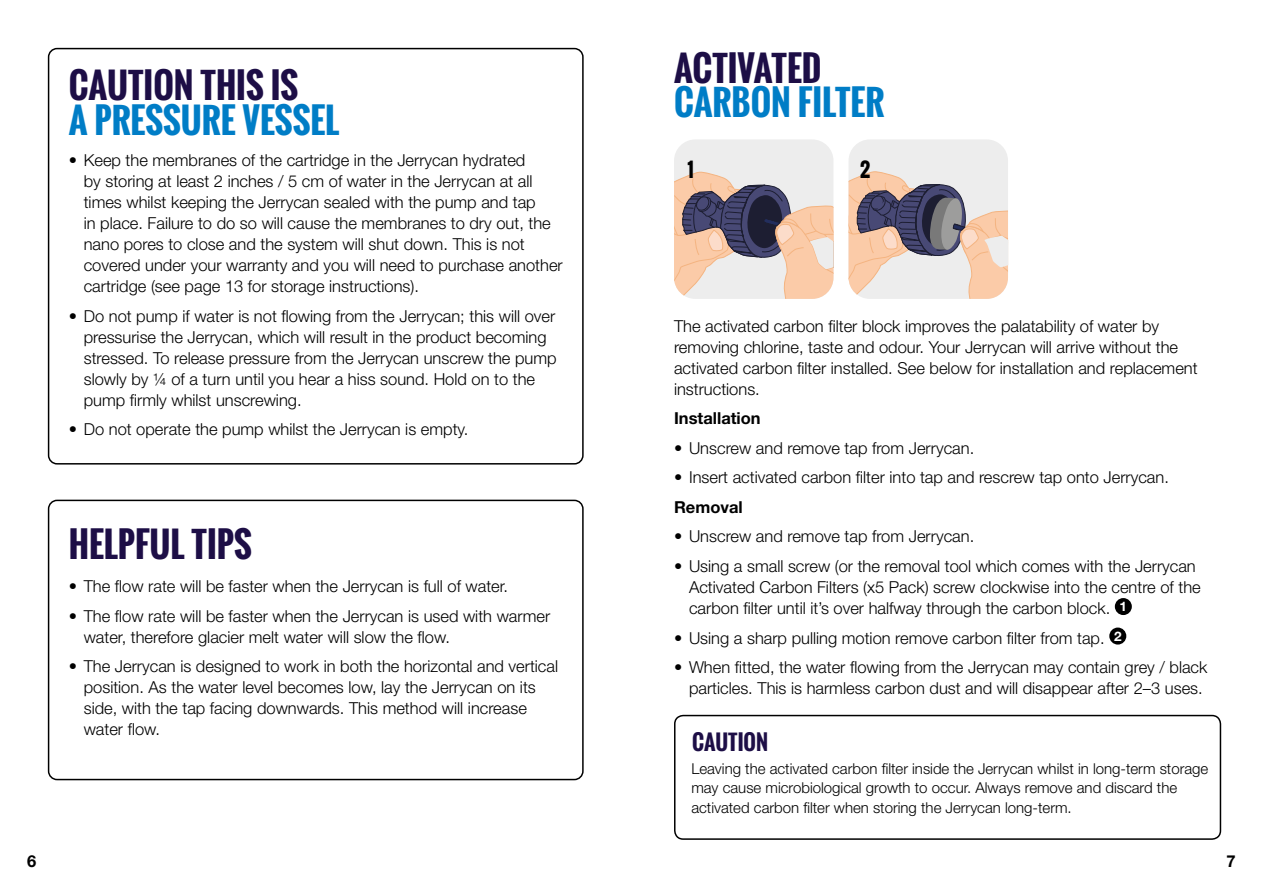
<style>
.page{position:relative;width:1263px;height:893px;background:#fff}
.page>*{position:absolute;margin:0;border:0;box-sizing:border-box;transform-origin:0 0}
.t1{font:700 34.5px "Oswald";color:#1d0e46}
.t2{font:700 34.5px "Oswald";color:#007dc6}
.t3{font:700 21px "Oswald";color:#1d0e46}
.t4{font:700 19.5px "Oswald";color:#000}
.t5{font:300 16.5px/21px "Helvetica Neue LT Std";color:#000}
.t6{font:700 16.5px "Helvetica Neue LT Std";color:#000}
.t7{font:300 15px/19.5px "Helvetica Neue LT Std";color:#000}
</style>
<div class="page">
<div style="left:1115px;top:598px;width:17px;height:17px;background:#000;border-radius:50%"></div>
<div style="left:1109px;top:628px;width:17px;height:17px;background:#000;border-radius:50%"></div>
<div style="left:48px;top:48px;width:536px;height:417px;border:2px solid #000;border-radius:9px"></div>
<div style="left:48px;top:500px;width:536px;height:280px;border:2px solid #000;border-radius:9px"></div>
<div style="left:848px;top:139px;width:160px;height:160px;background:#ededed;border-radius:21px"></div>
<svg style="left:848px;top:171px;width:161px;height:128px"></svg>
<div style="left:674px;top:139px;width:159px;height:160px;background:#ededed;border-radius:21px"></div>
<svg style="left:674px;top:171px;width:159px;height:128px"></svg>
<div style="left:674px;top:715px;width:547px;height:125px;border:2px solid #000;border-radius:9px"></div>
<h1 class="t1" style="left:69px;top:60px;width:231px">CAUTION THIS IS</h1>
<h1 class="t2" style="left:69px;top:94px;width:272px">A PRESSURE VESSEL</h1>
<p class="t5" style="left:84px;top:150px;width:480px;text-indent:-15px">• Keep the membranes of the cartridge in the Jerrycan hydrated<br>by storing at least 2 inches / 5 cm of water in the Jerrycan at all times whilst keeping the Jerrycan sealed with the pump and tap<br>in place. Failure to do so will cause the membranes to dry out, the nano pores to close and the system will shut down. This is not covered under your warranty and you will need to purchase another cartridge (see page 13 for storage instructions).</p>
<p class="t5" style="left:84px;top:305px;width:474px;text-indent:-15px">• Do not pump if water is not flowing from the Jerrycan; this will over pressurise the Jerrycan, which will result in the product becoming stressed. To release pressure from the Jerrycan unscrew the pump slowly by ¼ of a turn until you hear a hiss sound. Hold on to the pump firmly whilst unscrewing.</p>
<p class="t5" style="left:69px;top:419px;width:401px">• Do not operate the pump whilst the Jerrycan is empty.</p>
<h1 class="t1" style="left:69px;top:519px;width:184px">HELPFUL TIPS</h1>
<p class="t5" style="left:69px;top:576px;width:441px">• The flow rate will be faster when the Jerrycan is full of water.</p>
<p class="t5" style="left:84px;top:605px;width:468px;text-indent:-15px">• The flow rate will be faster when the Jerrycan is used with warmer water, therefore glacier melt water will slow the flow.</p>
<p class="t5" style="left:84px;top:656px;width:476px;text-indent:-15px">• The Jerrycan is designed to work in both the horizontal and vertical position. As the water level becomes low, lay the Jerrycan on its side, with the tap facing downwards. This method will increase water flow.</p>
<h1 class="t1" style="left:674px;top:42px;width:149px">ACTIVATED</h1>
<h1 class="t2" style="left:674px;top:77px;width:212px">CARBON FILTER</h1>
<p class="t4" style="left:687px;top:155px;width:8px">1</p>
<p class="t4" style="left:860px;top:155px;width:12px">2</p>
<p class="t5" style="left:674px;top:315px;width:525px">The activated carbon filter block improves the palatability of water by removing chlorine, taste and odour. Your Jerrycan will arrive without the activated carbon filter installed. See below for installation and replacement instructions.</p>
<p class="t6" style="left:674px;top:408px;width:88px">Installation</p>
<p class="t5" style="left:674px;top:437px;width:302px">• Unscrew and remove tap from Jerrycan.</p>
<p class="t5" style="left:674px;top:467px;width:496px">• Insert activated carbon filter into tap and rescrew tap onto Jerrycan.</p>
<p class="t6" style="left:674px;top:497px;width:70px">Removal</p>
<p class="t5" style="left:674px;top:526px;width:302px">• Unscrew and remove tap from Jerrycan.</p>
<p class="t5" style="left:689px;top:555px;width:513px;text-indent:-15px">• Using a small screw (or the removal tool which comes with the Jerrycan<br>Activated Carbon Filters (x5 Pack) screw clockwise into the centre of the carbon filter until it’s over halfway through the carbon block. <sup>1</sup></p>
<p class="t5" style="left:674px;top:627px;width:449px">• Using a sharp pulling motion remove carbon filter from tap. <sup>2</sup></p>
<p class="t5" style="left:674px;top:656px;width:535px;text-align:right">• When fitted, the water flowing from the Jerrycan may contain grey / black particles. This is harmless carbon dust and will disappear after 2–3 uses.</p>
<p class="t3" style="left:692px;top:726px;width:78px">CAUTION</p>
<p class="t7" style="left:691px;top:758px;width:518px">Leaving the activated carbon filter inside the Jerrycan whilst in long-term storage may cause microbiological growth to occur. Always remove and discard the activated carbon filter when storing the Jerrycan long-term.</p>
<p class="t6" style="left:27px;top:851px;width:11px">6</p>
<p class="t6" style="left:1226px;top:851px;width:11px">7</p>
</div>
